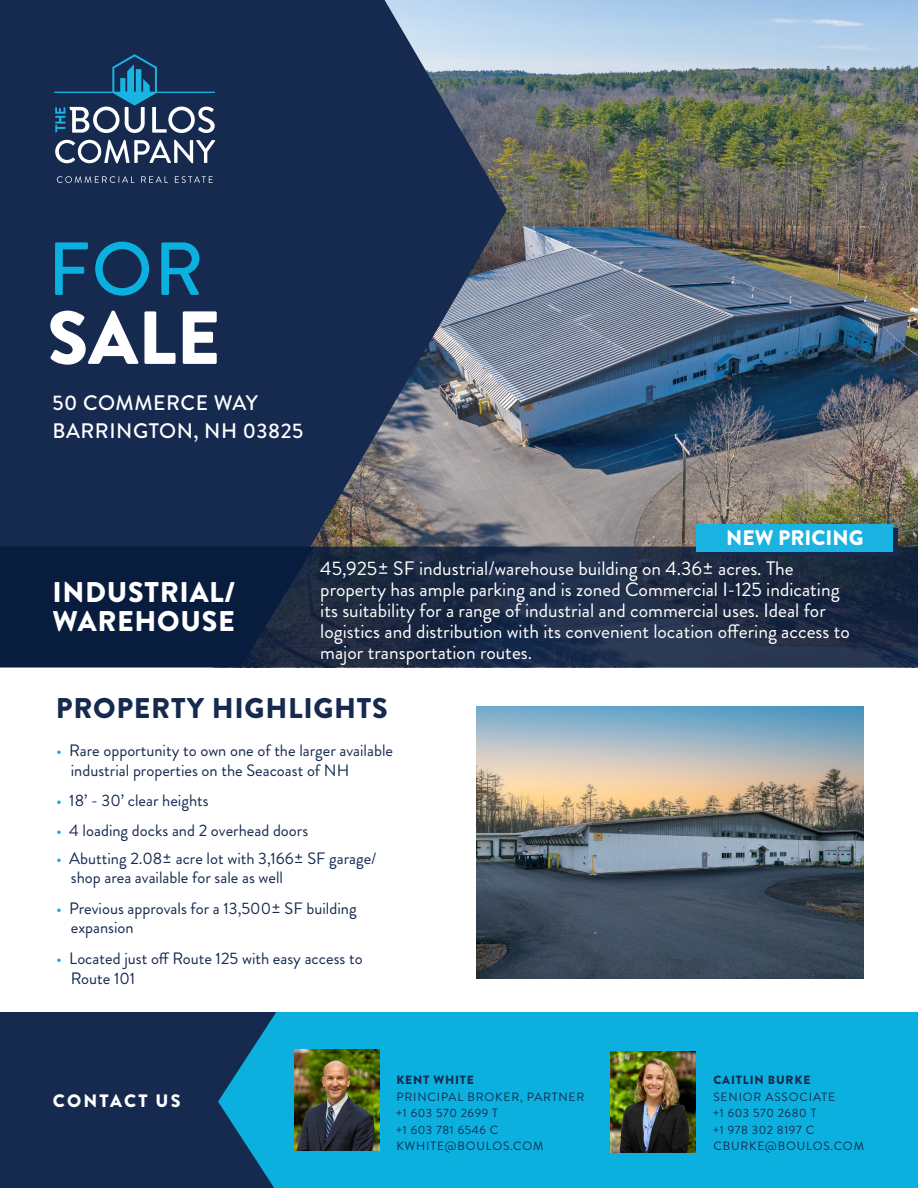
<style>
.page{position:relative;width:918px;height:1188px;background:#fff}
.page>*{position:absolute;margin:0;border:0;box-sizing:border-box;transform-origin:0 0}
.t1{font:900 75px/69px "Brandon Grotesque";color:#fff}
.t2{font:900 28.5px/28.5px "Brandon Grotesque";letter-spacing:.025em;color:#fff}
.t3{font:900 28.5px "Brandon Grotesque";letter-spacing:.025em;color:#162a4f}
.t4{font:500 21px "Brandon Grotesque";letter-spacing:.025em;color:#fff}
.t5{font:900 21px "Brandon Grotesque";color:#fff}
.t6{font:19.5px/21px "Brandon Grotesque";color:#fff}
.t7{font:900 18px "Brandon Grotesque";letter-spacing:.12em;color:#fff}
.t8{font:16.5px/19.8px "Brandon Grotesque";color:#162a4f}
.t9{font:12px/16.5px "Brandon Grotesque";letter-spacing:.07em;color:#162a4f}
.t10{font:900 12px "Brandon Grotesque";letter-spacing:.07em;color:#162a4f}
.s1{font-weight:500;color:#0bb0de}
.s2{color:#0bb0de}
</style>
<div class="page">
<div style="left:0;top:1012px;width:334px;height:176px;background:#162a4f"></div>
<div style="left:218px;top:1012px;width:700px;height:176px;background:#0bb0de"></div>
<img style="left:294px;top:1050px;width:85px;height:101px">
<img style="left:611px;top:1051px;width:84px;height:101px">
<img style="left:507px;top:0;width:411px;height:547px">
<svg style="left:0;top:0;width:507px;height:547px;background:#2a3c5b"></svg>
<div style="left:0;top:546px;width:314px;height:121px;background:#081c3e"></div>
<svg style="left:237px;top:547px;width:681px;height:120px;background:#1c2a44"></svg>
<svg style="left:55px;top:140px;width:160px;height:23px"></svg>
<svg style="left:54px;top:54px;width:161px;height:79px;background:#2f4d6f"></svg>
<svg style="left:57px;top:176px;width:78px;height:7px"></svg>
<svg style="left:141px;top:176px;width:27px;height:7px"></svg>
<svg style="left:175px;top:176px;width:38px;height:7px"></svg>
<img style="left:476px;top:707px;width:388px;height:272px">
<div style="left:701px;top:528px;width:197px;height:28px;background:#162a4f"></div>
<div style="left:697px;top:524px;width:196px;height:28px;background:#1ab3e2"></div>
<p class="t1" style="left:47px;top:236px;width:175px"><span class="s1">FOR<br></span>SALE</p>
<p class="t4" style="left:52px;top:388px;width:207px">50 COMMERCE WAY</p>
<p class="t4" style="left:52px;top:417px;width:252px">BARRINGTON, NH 03825</p>
<p class="t2" style="left:52px;top:579px;width:184px">INDUSTRIAL/<br>WAREHOUSE</p>
<p class="t5" style="left:726px;top:523px;width:139px">NEW PRICING</p>
<p class="t6" style="left:320px;top:558px;width:531px">45,925± SF industrial/warehouse building on 4.36± acres. The property has ample parking and is zoned Commercial I-125 indicating its suitability for a range of industrial and commercial uses. Ideal for logistics and distribution with its convenient location offering access to major transportation routes.</p>
<p class="t3" style="left:56px;top:688px;width:333px">PROPERTY HIGHLIGHTS</p>
<p class="t8" style="left:71px;top:741px;width:324px;text-indent:-15px"><span class="s2">•</span> Rare opportunity to own one of the larger available industrial properties on the Seacoast of NH</p>
<p class="t8" style="left:56px;top:791px;width:154px"><span class="s2">•</span> 18’ - 30’ clear heights</p>
<p class="t8" style="left:56px;top:821px;width:254px"><span class="s2">•</span> 4 loading docks and 2 overhead doors</p>
<p class="t8" style="left:71px;top:848px;width:307px;text-indent:-15px"><span class="s2">•</span> Abutting 2.08± acre lot with 3,166± SF garage/ shop area available for sale as well</p>
<p class="t8" style="left:71px;top:898px;width:287px;text-indent:-15px"><span class="s2">•</span> Previous approvals for a 13,500± SF building expansion</p>
<p class="t8" style="left:56px;top:948px;width:308px"><span class="s2">•</span> Located just off Route 125 with easy access to</p>
<p class="t8" style="left:71px;top:968px;width:66px">Route 101</p>
<p class="t7" style="left:53px;top:1088px;width:129px">CONTACT US</p>
<p class="t10" style="left:396px;top:1072px;width:79px">KENT WHITE</p>
<p class="t9" style="left:396px;top:1088px;width:190px">PRINCIPAL BROKER, PARTNER +1 603 570 2699 T<br>+1 603 781 6546 C<br>KWHITE@BOULOS.COM</p>
<p class="t10" style="left:713px;top:1072px;width:99px">CAITLIN BURKE</p>
<p class="t9" style="left:713px;top:1088px;width:152px">SENIOR ASSOCIATE<br>+1 603 570 2680 T<br>+1 978 302 8197 C<br>CBURKE@BOULOS.COM</p>
</div>
